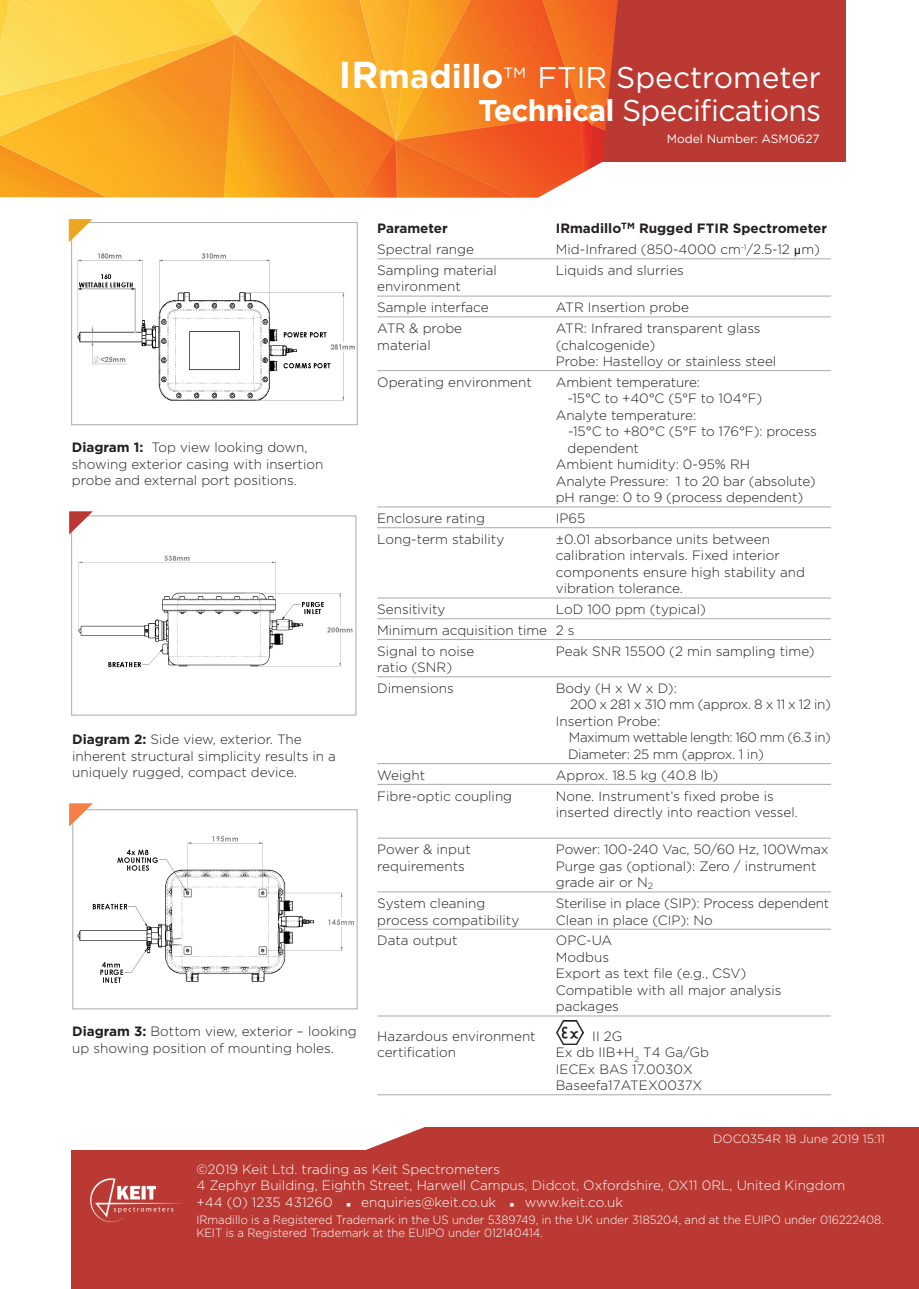
<style>
.page{position:relative;width:919px;height:1289px;background:#fff}
.page>*{position:absolute;margin:0;border:0;box-sizing:border-box;transform-origin:0 0}
.t1{font:30px "Gotham";letter-spacing:-.015em;color:#fff}
.t2{font:300 13.5px/16.5px "Gotham";color:#231f20}
.t3{font:300 13.5px "Gotham";color:#fff}
.t4{font:300 13.5px "Gotham";letter-spacing:-.02em;color:#231f20}
.t5{font:700 13.5px "Gotham";color:#231f20}
.t6{font:300 13.5px "Gotham";letter-spacing:-.03em;color:#231f20}
.t7{font:300 12px "Gotham";color:#fff;scale:.94 1}
.t8{font:300 12px "Gotham";color:#fff}
.t9{font:12px "Gotham";color:#fff}
.s1{font-weight:700;font-size:37.5px}
.s2{font-weight:700;font-size:33px}
.s3{font-weight:700}
.s4{font-family:"Gill Sans";font-weight:400}
</style>
<div class="page">
<img style="left:78px;top:555px;width:275px;height:113px">
<div style="left:71px;top:515px;width:285px;height:200px;border:1px solid #a8a9ad"></div>
<img style="left:77px;top:253px;width:278px;height:148px">
<div style="left:71px;top:222px;width:286px;height:203px;border:1px solid #a8a9ad"></div>
<div style="left:72px;top:1149px;width:846px;height:139px;background:#ba3a33"></div>
<div style="left:600px;top:0;width:245px;height:162px;background:#ba3a33"></div>
<hr style="left:377px;top:258px;width:454px;height:1px;background:#a8a9ad">
<hr style="left:377px;top:296px;width:454px;height:1px;background:#a8a9ad">
<hr style="left:377px;top:316px;width:454px;height:1px;background:#a8a9ad">
<hr style="left:377px;top:370px;width:454px;height:1px;background:#a8a9ad">
<hr style="left:377px;top:506px;width:454px;height:1px;background:#a8a9ad">
<hr style="left:377px;top:527px;width:454px;height:1px;background:#a8a9ad">
<hr style="left:377px;top:597px;width:454px;height:1px;background:#a8a9ad">
<hr style="left:377px;top:618px;width:454px;height:1px;background:#a8a9ad">
<hr style="left:377px;top:639px;width:454px;height:1px;background:#a8a9ad">
<hr style="left:377px;top:676px;width:454px;height:1px;background:#a8a9ad">
<hr style="left:377px;top:763px;width:454px;height:1px;background:#a8a9ad">
<hr style="left:377px;top:784px;width:454px;height:1px;background:#a8a9ad">
<hr style="left:377px;top:837px;width:454px;height:1px;background:#a8a9ad">
<hr style="left:377px;top:891px;width:454px;height:1px;background:#a8a9ad">
<hr style="left:377px;top:928px;width:454px;height:1px;background:#a8a9ad">
<hr style="left:377px;top:1015px;width:454px;height:1px;background:#a8a9ad">
<hr style="left:377px;top:1094px;width:454px;height:1px;background:#a8a9ad">
<img style="left:0;top:0;width:617px;height:198px">
<div style="left:363px;top:1127px;width:555px;height:23px;background:#ba3a33"></div>
<svg style="left:69px;top:219px;width:24px;height:23px"></svg>
<svg style="left:69px;top:511px;width:24px;height:23px"></svg>
<img style="left:77px;top:836px;width:277px;height:147px">
<div style="left:72px;top:809px;width:285px;height:200px;border:1px solid #a8a9ad"></div>
<svg style="left:69px;top:803px;width:24px;height:23px"></svg>
<img style="left:90px;top:1178px;width:92px;height:44px">
<img style="left:556px;top:1020px;width:27px;height:24px">
<p class="t1" style="left:339px;top:58px;width:484px"><span class="s1">IR</span><span class="s2">madillo</span><sup>TM</sup> FTIR Spectrometer</p>
<p class="t1" style="left:478px;top:91px;width:344px"><span class="s3">Technical</span> Specifications</p>
<p class="t9" style="left:666px;top:131px;width:154px">Model Number: ASM0627</p>
<p class="t2" style="left:72px;top:438px;width:253px"><span class="s3">Diagram 1:</span> Top view looking down, showing exterior casing with insertion probe and external port positions.</p>
<p class="t2" style="left:72px;top:731px;width:265px"><span class="s3">Diagram 2:</span> Side view, exterior. The inherent structural simplicity results in a uniquely rugged, compact device.</p>
<p class="t2" style="left:72px;top:1022px;width:286px"><span class="s3">Diagram 3:</span> Bottom view, exterior – looking up showing position of mounting holes.</p>
<p class="t5" style="left:377px;top:220px;width:72px">Parameter</p>
<p class="t5" style="left:556px;top:220px;width:273px">IRmadillo<sup>TM</sup> Rugged FTIR Spectrometer</p>
<p class="t2" style="left:377px;top:241px;width:98px">Spectral range</p>
<p class="t2" style="left:556px;top:241px;width:266px">Mid-Infrared (850-4000 cm<sup>-1</sup>/2.5-12 <span class="s4">µ</span>m)</p>
<p class="t2" style="left:377px;top:261px;width:121px">Sampling material</p>
<p class="t2" style="left:556px;top:261px;width:130px">Liquids and slurries</p>
<p class="t2" style="left:377px;top:278px;width:85px">environment</p>
<p class="t2" style="left:377px;top:299px;width:113px">Sample interface</p>
<p class="t2" style="left:556px;top:299px;width:135px">ATR Insertion probe</p>
<p class="t2" style="left:377px;top:319px;width:86px">ATR &amp; probe</p>
<p class="t2" style="left:556px;top:319px;width:206px">ATR: Infrared transparent glass</p>
<p class="t2" style="left:377px;top:336px;width:55px">material</p>
<p class="t2" style="left:556px;top:336px;width:101px">(chalcogenide)</p>
<p class="t2" style="left:556px;top:352px;width:222px">Probe: Hastelloy or stainless steel</p>
<p class="t2" style="left:377px;top:373px;width:156px">Operating environment</p>
<p class="t2" style="left:567px;top:373px;width:196px;text-indent:-12px">Ambient temperature:<br>-15°C to +40°C (5°F to 104°F)</p>
<p class="t2" style="left:556px;top:406px;width:142px">Analyte temperature:</p>
<p class="t2" style="left:568px;top:423px;width:250px">-15°C to +80°C (5°F to 176°F): process</p>
<p class="t2" style="left:567px;top:439px;width:73px">dependent</p>
<p class="t2" style="left:556px;top:456px;width:196px">Ambient humidity: 0-95% RH</p>
<p class="t2" style="left:556px;top:472px;width:261px">Analyte Pressure: 1 to 20 bar (absolute)</p>
<p class="t2" style="left:556px;top:489px;width:249px">pH range: 0 to 9 (process dependent)</p>
<p class="t2" style="left:377px;top:509px;width:109px">Enclosure rating</p>
<p class="t2" style="left:556px;top:509px;width:31px">IP65</p>
<p class="t2" style="left:377px;top:530px;width:128px">Long-term stability</p>
<p class="t2" style="left:556px;top:530px;width:215px">±0.01 absorbance units between</p>
<p class="t2" style="left:556px;top:547px;width:225px">calibration intervals. Fixed interior</p>
<p class="t2" style="left:556px;top:563px;width:251px">components ensure high stability and</p>
<p class="t2" style="left:556px;top:580px;width:129px">vibration tolerance.</p>
<p class="t2" style="left:377px;top:600px;width:70px">Sensitivity</p>
<p class="t2" style="left:556px;top:600px;width:151px">LoD 100 ppm (typical)</p>
<p class="t2" style="left:377px;top:621px;width:199px">Minimum acquisition time 2 s</p>
<p class="t2" style="left:377px;top:642px;width:99px">Signal to noise</p>
<p class="t2" style="left:556px;top:642px;width:260px">Peak SNR 15500 (2 min sampling time)</p>
<p class="t2" style="left:377px;top:658px;width:76px">ratio (SNR)</p>
<p class="t2" style="left:377px;top:679px;width:78px">Dimensions</p>
<p class="t2" style="left:556px;top:679px;width:123px">Body (H x W x D):</p>
<p class="t4" style="left:570px;top:696px;width:262px">200 x 281 x 310 mm (approx. 8 x 11 x 12 in)</p>
<p class="t2" style="left:556px;top:712px;width:106px">Insertion Probe:</p>
<p class="t6" style="left:568px;top:729px;width:264px">Maximum wettable length: 160 mm (6.3 in)</p>
<p class="t4" style="left:568px;top:745px;width:197px">Diameter: 25 mm (approx. 1 in)</p>
<p class="t2" style="left:377px;top:766px;width:49px">Weight</p>
<p class="t2" style="left:556px;top:766px;width:164px">Approx. 18.5 kg (40.8 lb)</p>
<p class="t2" style="left:377px;top:787px;width:136px">Fibre-optic coupling</p>
<p class="t2" style="left:556px;top:787px;width:219px">None. Instrument’s fixed probe is</p>
<p class="t2" style="left:556px;top:803px;width:243px">inserted directly into reaction vessel.</p>
<p class="t2" style="left:377px;top:840px;width:95px">Power &amp; input</p>
<p class="t2" style="left:556px;top:840px;width:274px">Power: 100-240 Vac, 50/60 Hz, 100Wmax</p>
<p class="t2" style="left:377px;top:857px;width:89px">requirements</p>
<p class="t2" style="left:556px;top:857px;width:262px">Purge gas (optional): Zero / instrument grade air or N<sub>2</sub></p>
<p class="t2" style="left:377px;top:894px;width:110px">System cleaning</p>
<p class="t2" style="left:556px;top:894px;width:275px">Sterilise in place (SIP): Process dependent</p>
<p class="t2" style="left:377px;top:911px;width:144px">process compatibility</p>
<p class="t2" style="left:556px;top:911px;width:158px">Clean in place (CIP): No</p>
<p class="t2" style="left:377px;top:931px;width:82px">Data output</p>
<p class="t2" style="left:556px;top:931px;width:227px">OPC-UA<br>Modbus<br>Export as text file (e.g., CSV)<br>Compatible with all major analysis packages</p>
<p class="t2" style="left:377px;top:1027px;width:160px">Hazardous environment</p>
<p class="t2" style="left:592px;top:1027px;width:31px">II 2G</p>
<p class="t2" style="left:377px;top:1043px;width:80px">certification</p>
<p class="t2" style="left:556px;top:1043px;width:155px">Ex db IIB+H<sub>2</sub> T4 Ga/Gb<br>IECEx BAS 17.0030X<br>Baseefa17ATEX0037X</p>
<p class="t8" style="left:713px;top:1131px;width:173px">DOC0354R 18 June 2019 15:11</p>
<p class="t3" style="left:196px;top:1160px;width:305px">©2019 Keit Ltd. trading as Keit Spectrometers</p>
<p class="t3" style="left:196px;top:1176px;width:650px">4 Zephyr Building, Eighth Street, Harwell Campus, Didcot, Oxfordshire, OX11 0RL, United Kingdom</p>
<p class="t3" style="left:196px;top:1193px;width:138px">+44 (0) 1235 431260</p>
<p class="t3" style="left:346px;top:1193px;width:151px">■ enquiries@keit.co.uk</p>
<p class="t3" style="left:509px;top:1193px;width:115px">■ www.keit.co.uk</p>
<p class="t7" style="left:196px;top:1212px;width:733px">IRmadillo is a Registered Trademark in the US under 5389749, in the UK under 3185204, and at the EUIPO under 016222408.</p>
<p class="t7" style="left:196px;top:1225px;width:370px">KEIT is a Registered Trademark at the EUIPO under 012140414.</p>
</div>
